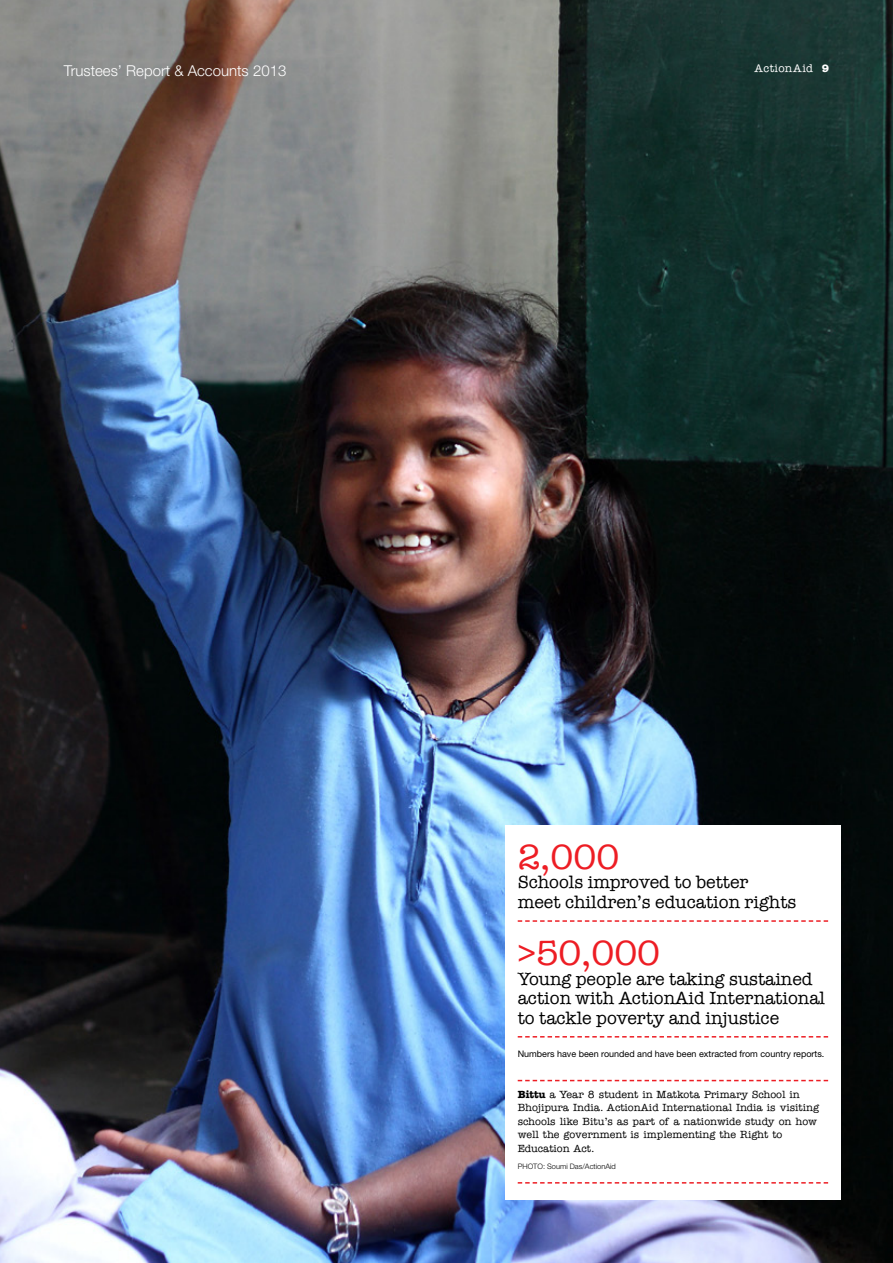
<style>
.page{position:relative;width:893px;height:1263px;background:#fff}
.page>*{position:absolute;margin:0;border:0;box-sizing:border-box;transform-origin:0 0}
.t1{font:36px "American Typewriter";color:#ed1d24}
.t2{font:18px/19.5px "American Typewriter";color:#000}
.t3{font:300 15px "Helvetica Neue";color:#fff}
.t4{font:500 11.25px "American Typewriter";letter-spacing:.03em;color:#fff}
.t5{font:500 10.5px/13.5px "American Typewriter";color:#000}
.t6{font:9px "Helvetica Neue";color:#000}
.t7{font:300 7.5px "Helvetica Neue";color:#000}
.s1{font-weight:700}
.s2{font-family:"American Typewriter Bold A";font-weight:400}
</style>
<div class="page">
<img style="left:0;top:0;width:893px;height:1263px">
<div style="left:505px;top:825px;width:336px;height:374px;background:#fff"></div>
<svg style="left:518px;top:920px;width:310px;height:2px"></svg>
<svg style="left:518px;top:1036px;width:310px;height:1px"></svg>
<svg style="left:518px;top:1080px;width:310px;height:1px"></svg>
<svg style="left:518px;top:1182px;width:310px;height:1px"></svg>
<h3 class="t3" style="left:64px;top:61px;width:224px">Trustees’ Report &amp; Accounts 2013</h3>
<p class="t4" style="left:755px;top:62px;width:76px">ActionAid <span class="s1">9</span></p>
<h1 class="t1" style="left:518px;top:829px;width:103px">2,000</h1>
<h2 class="t2" style="left:518px;top:872px;width:280px">Schools improved to better<br>meet children’s education rights</h2>
<h1 class="t1" style="left:518px;top:926px;width:144px">&gt;50,000</h1>
<h2 class="t2" style="left:518px;top:968px;width:309px">Young people are taking sustained action with ActionAid International to tackle poverty and injustice</h2>
<p class="t6" style="left:518px;top:1048px;width:308px">Numbers have been rounded and have been extracted from country reports.</p>
<p class="t5" style="left:518px;top:1087px;width:303px"><span class="s2">Bittu</span> a Year 8 student in Matkota Primary School in Bhojipura India. ActionAid International India is visiting schools like Bitu’s as part of a nationwide study on how well the government is implementing the Right to Education Act.</p>
<p class="t7" style="left:518px;top:1162px;width:100px">PHOTO: Soumi Das/ActionAid</p>
</div>
